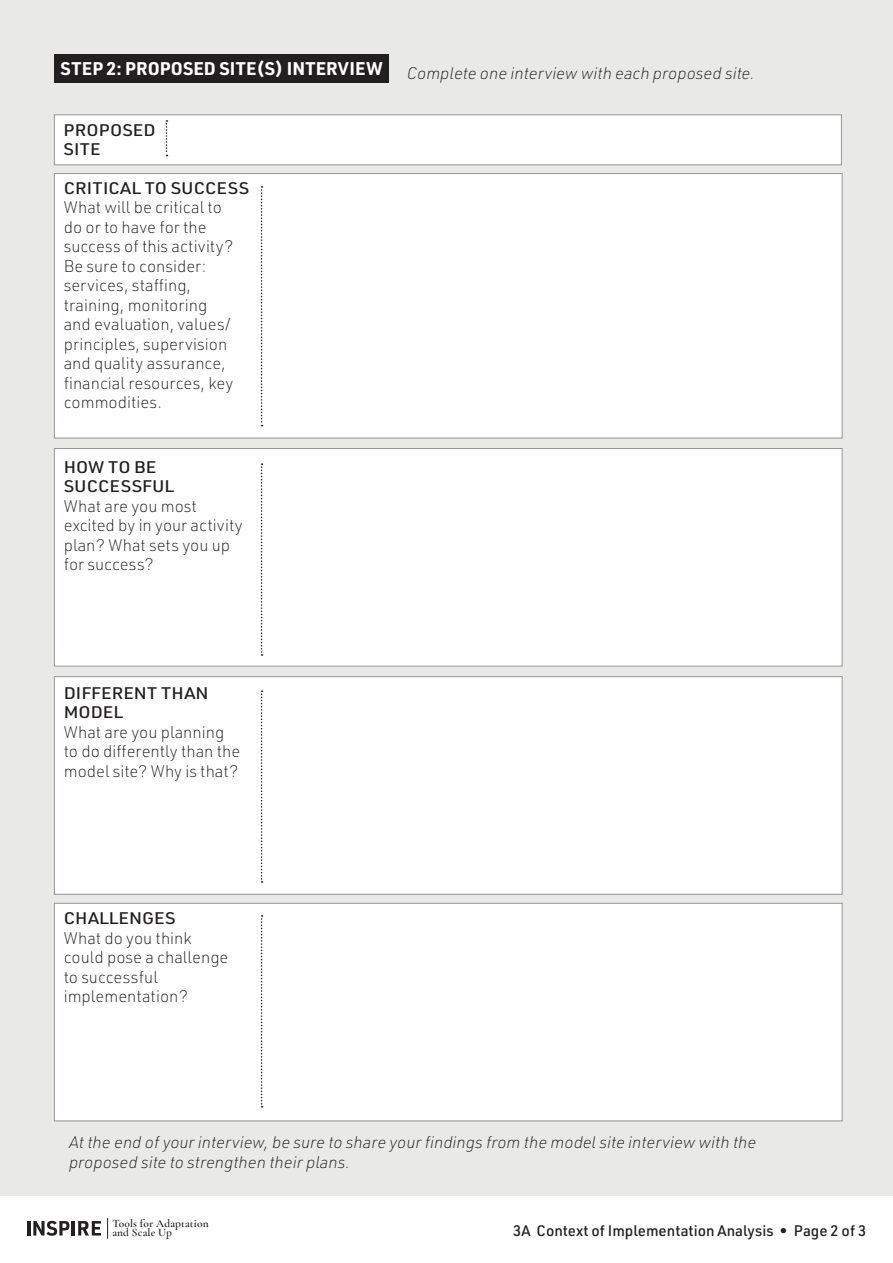
<style>
.page{position:relative;width:893px;height:1263px;background:#fff}
.page>*{position:absolute;margin:0;border:0;box-sizing:border-box;transform-origin:0 0}
.T_Steps{font:700 18px "URWDIN";letter-spacing:.01em;color:#fff}
.T_Instruction_Body{font:200 16.5px/19.5px "URWDIN";color:#231f20}
.T_Instruction_Body-2{font:italic 200 16.5px/19.5px "URWDIN";color:#231f20}
.T_H4{font:500 16.5px/19.5px "URWDIN";color:#231f20;scale:1.1 1}
.T_Footer_tool_name{font:500 15px "URWDIN";color:#231f20}
.t1{font:600 11.4px/9.6px "Cormorant Garamond";letter-spacing:.01em;color:#231f20}
</style>
<div class="page">
<hr style="left:27px;top:1221px;width:3px;height:14px;background:#231f20">
<svg style="left:33px;top:1221px;width:36px;height:15px"></svg>
<hr style="left:72px;top:1221px;width:3px;height:14px;background:#231f20">
<svg style="left:78px;top:1221px;width:23px;height:14px"></svg>
<svg style="left:107px;top:1218px;width:1px;height:21px"></svg>
<div style="left:0;top:0;width:893px;height:1195px;background:#e9eae6"></div>
<div style="left:55px;top:54px;width:334px;height:28px;background:#231f20"></div>
<div style="left:54px;top:114px;width:788px;height:51px;background:#fff;border:1px solid #939598"></div>
<div style="left:54px;top:173px;width:788px;height:265px;background:#fff;border:1px solid #939598"></div>
<div style="left:54px;top:676px;width:788px;height:219px;background:#fff;border:1px solid #939598"></div>
<div style="left:54px;top:448px;width:788px;height:218px;background:#fff;border:1px solid #939598"></div>
<div style="left:54px;top:903px;width:788px;height:218px;background:#fff;border:1px solid #939598"></div>
<svg style="left:261px;top:186px;width:2px;height:240px"></svg>
<svg style="left:166px;top:120px;width:1px;height:36px"></svg>
<svg style="left:261px;top:690px;width:2px;height:193px"></svg>
<svg style="left:261px;top:463px;width:2px;height:193px"></svg>
<svg style="left:261px;top:915px;width:2px;height:192px"></svg>
<p class="T_Steps" style="left:61px;top:56px;width:324px">STEP 2: PROPOSED SITE(S) INTERVIEW</p>
<p class="T_H4" style="left:64px;top:120px;width:85px">PROPOSED<br>SITE</p>
<p class="T_H4" style="left:64px;top:178px;width:170px">CRITICAL TO SUCCESS</p>
<p class="T_Instruction_Body" style="left:64px;top:197px;width:171px">What will be critical to do or to have for the success of this activity?<br>Be sure to consider: services, staffing, training, monitoring and evaluation, values/ principles, supervision and quality assurance, financial resources, key commodities.</p>
<p class="T_H4" style="left:64px;top:456px;width:102px">HOW TO BE<br>SUCCESSFUL</p>
<p class="T_Instruction_Body" style="left:64px;top:496px;width:180px">What are you most excited by in your activity plan? What sets you up for success?</p>
<p class="T_Instruction_Body-2" style="left:407px;top:63px;width:349px">Complete one interview with each proposed site.</p>
<p class="T_H4" style="left:64px;top:683px;width:133px">DIFFERENT THAN<br>MODEL</p>
<p class="T_Instruction_Body" style="left:64px;top:722px;width:178px">What are you planning to do differently than the model site? Why is that?</p>
<p class="T_H4" style="left:64px;top:908px;width:103px">CHALLENGES</p>
<p class="T_Instruction_Body" style="left:64px;top:928px;width:166px">What do you think could pose a challenge to successful implementation?</p>
<p class="T_Instruction_Body-2" style="left:69px;top:1132px;width:689px">At the end of your interview, be sure to share your findings from the model site interview with the proposed site to strengthen their plans.</p>
<p class="t1" style="left:112px;top:1218px;width:98px">Tools for Adaptation</p>
<p class="t1" style="left:112px;top:1218px;width:61px">Guide to and Scale Up</p>
<p class="T_Footer_tool_name" style="left:513px;top:1221px;width:354px">3A Context of Implementation Analysis • Page 2 of 3</p>
</div>
